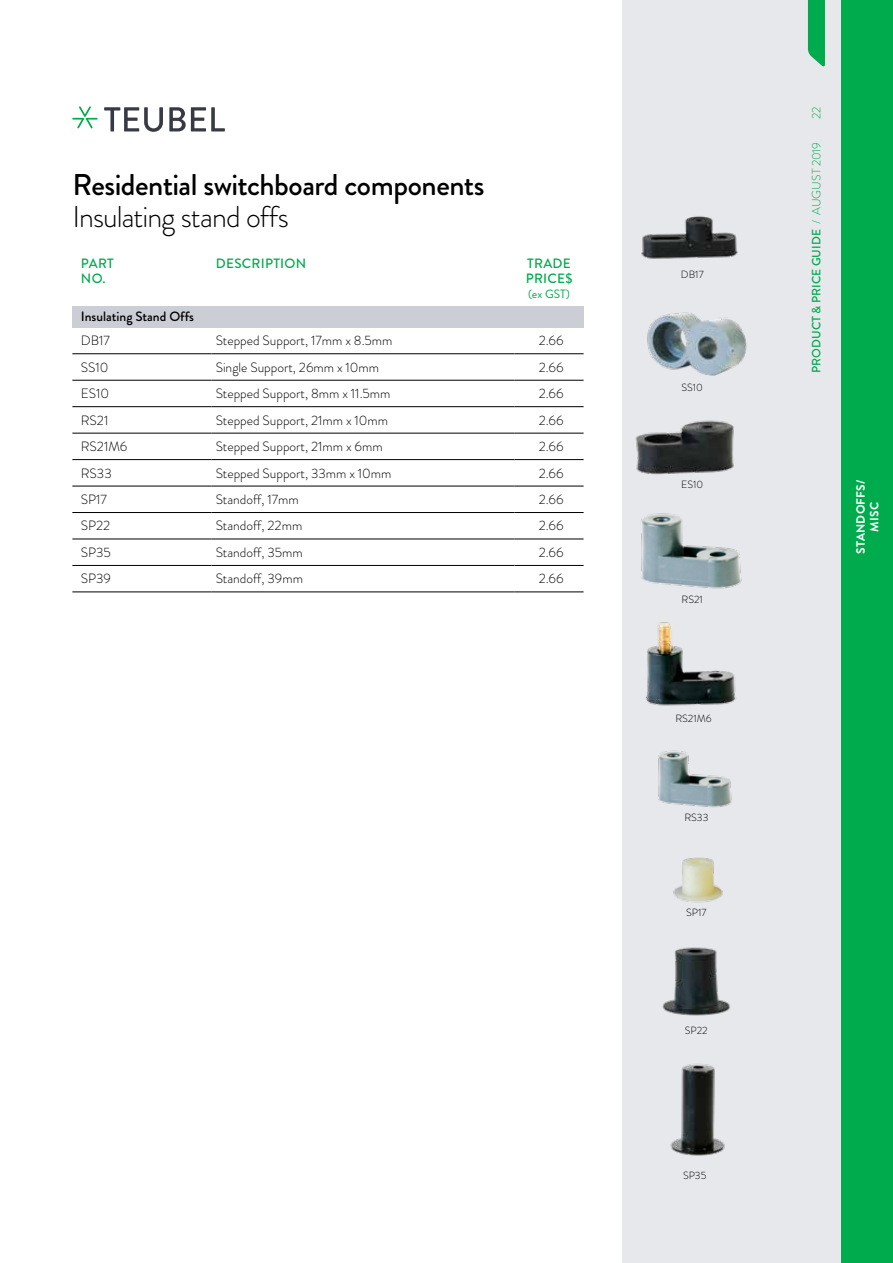
<style>
.page{position:relative;width:893px;height:1263px;background:#fff}
.page>*{position:absolute;margin:0;border:0;box-sizing:border-box;transform-origin:0 0}
.t1{font:500 30px "Brandon Grotesque";letter-spacing:-.015em;color:#000}
.t2{font:300 30px "Brandon Grotesque";letter-spacing:-.03em;color:#000}
.t3{font:300 13.5px "Brandon Grotesque";color:#000}
.t4{font:500 13.5px/15px "Brandon Grotesque";letter-spacing:.02em;color:#00ab4e}
.t5{font:500 13.5px "Brandon Grotesque";color:#000}
.t6{font:500 12px "Brandon Grotesque";color:#00ab4e}
.t7{font:700 12px/13.5px "Brandon Grotesque";letter-spacing:.02em;color:#fff;text-align:center}
.t8{font:12px "Brandon Grotesque";color:#00ab4e}
.t9{font:300 12px "Brandon Grotesque";color:#00ab4e}
.t10{font:300 10.5px "Brandon Grotesque";color:#000}
.s1{font-weight:300}
</style>
<div class="page">
<div style="left:623px;top:0;width:270px;height:1263px;background:#e7e8ec"></div>
<svg style="left:808px;top:0;width:17px;height:67px"></svg>
<div style="left:842px;top:0;width:51px;height:1263px;background:#00ab4e"></div>
<div style="left:72px;top:306px;width:512px;height:21px;background:#ccced5"></div>
<hr style="left:72px;top:353px;width:139px;height:1px;background:#000">
<hr style="left:211px;top:353px;width:303px;height:1px;background:#000">
<hr style="left:514px;top:353px;width:70px;height:1px;background:#000">
<hr style="left:72px;top:380px;width:139px;height:1px;background:#000">
<hr style="left:211px;top:380px;width:303px;height:1px;background:#000">
<hr style="left:72px;top:406px;width:139px;height:1px;background:#000">
<hr style="left:211px;top:406px;width:303px;height:1px;background:#000">
<hr style="left:514px;top:406px;width:70px;height:1px;background:#000">
<hr style="left:72px;top:433px;width:139px;height:1px;background:#000">
<hr style="left:211px;top:433px;width:303px;height:1px;background:#000">
<hr style="left:72px;top:459px;width:139px;height:1px;background:#000">
<hr style="left:211px;top:459px;width:303px;height:1px;background:#000">
<hr style="left:514px;top:459px;width:70px;height:1px;background:#000">
<hr style="left:72px;top:486px;width:139px;height:1px;background:#000">
<hr style="left:211px;top:486px;width:303px;height:1px;background:#000">
<hr style="left:72px;top:512px;width:139px;height:1px;background:#000">
<hr style="left:211px;top:512px;width:303px;height:1px;background:#000">
<hr style="left:514px;top:512px;width:70px;height:1px;background:#000">
<hr style="left:72px;top:539px;width:139px;height:1px;background:#000">
<hr style="left:211px;top:539px;width:303px;height:1px;background:#000">
<hr style="left:72px;top:565px;width:139px;height:1px;background:#000">
<hr style="left:211px;top:565px;width:303px;height:1px;background:#000">
<hr style="left:514px;top:565px;width:70px;height:1px;background:#000">
<hr style="left:72px;top:592px;width:139px;height:1px;background:#000">
<hr style="left:211px;top:592px;width:303px;height:1px;background:#000">
<hr style="left:514px;top:592px;width:70px;height:1px;background:#000">
<hr style="left:514px;top:380px;width:70px;height:1px;background:#000">
<hr style="left:514px;top:433px;width:70px;height:1px;background:#000">
<hr style="left:514px;top:486px;width:70px;height:1px;background:#000">
<hr style="left:514px;top:539px;width:70px;height:1px;background:#000">
<img style="left:641px;top:216px;width:97px;height:43px">
<img style="left:647px;top:312px;width:100px;height:64px">
<img style="left:635px;top:420px;width:99px;height:55px">
<img style="left:662px;top:947px;width:68px;height:69px">
<img style="left:641px;top:513px;width:101px;height:76px">
<img style="left:658px;top:750px;width:74px;height:58px">
<img style="left:646px;top:622px;width:91px;height:84px">
<img style="left:670px;top:1063px;width:55px;height:93px">
<img style="left:673px;top:857px;width:50px;height:46px">
<svg style="left:104px;top:107px;width:59px;height:25px"></svg>
<svg style="left:169px;top:107px;width:56px;height:24px"></svg>
<svg style="left:72px;top:106px;width:26px;height:22px"></svg>
<h1 class="t1" style="left:72px;top:164px;width:414px">Residential switchboard components</h1>
<h1 class="t2" style="left:72px;top:196px;width:218px">Insulating stand offs</h1>
<p class="t4" style="left:81px;top:256px;width:34px">PART<br>NO.</p>
<p class="t4" style="left:216px;top:256px;width:92px">DESCRIPTION</p>
<p class="t4" style="left:526px;top:256px;width:48px">TRADE<br>PRICE$</p>
<p class="t8" style="left:528px;top:285px;width:44px">(ex GST)</p>
<p class="t5" style="left:81px;top:307px;width:115px">Insulating Stand Offs</p>
<p class="t3" style="left:81px;top:331px;width:31px">DB17</p>
<p class="t3" style="left:216px;top:331px;width:178px">Stepped Support, 17mm x 8.5mm</p>
<p class="t3" style="left:539px;top:331px;width:26px">2.66</p>
<p class="t3" style="left:81px;top:358px;width:29px">SS10</p>
<p class="t3" style="left:216px;top:358px;width:165px">Single Support, 26mm x 10mm</p>
<p class="t3" style="left:539px;top:358px;width:26px">2.66</p>
<p class="t3" style="left:81px;top:384px;width:30px">ES10</p>
<p class="t3" style="left:216px;top:384px;width:176px">Stepped Support, 8mm x 11.5mm</p>
<p class="t3" style="left:539px;top:384px;width:26px">2.66</p>
<p class="t3" style="left:81px;top:411px;width:29px">RS21</p>
<p class="t3" style="left:216px;top:411px;width:174px">Stepped Support, 21mm x 10mm</p>
<p class="t3" style="left:539px;top:411px;width:26px">2.66</p>
<p class="t3" style="left:81px;top:437px;width:48px">RS21M6</p>
<p class="t3" style="left:216px;top:437px;width:168px">Stepped Support, 21mm x 6mm</p>
<p class="t3" style="left:539px;top:437px;width:26px">2.66</p>
<p class="t3" style="left:81px;top:464px;width:32px">RS33</p>
<p class="t3" style="left:216px;top:464px;width:177px">Stepped Support, 33mm x 10mm</p>
<p class="t3" style="left:539px;top:464px;width:26px">2.66</p>
<p class="t3" style="left:81px;top:490px;width:28px">SP17</p>
<p class="t3" style="left:216px;top:490px;width:85px">Standoff, 17mm</p>
<p class="t3" style="left:539px;top:490px;width:26px">2.66</p>
<p class="t3" style="left:81px;top:517px;width:31px">SP22</p>
<p class="t3" style="left:216px;top:517px;width:88px">Standoff, 22mm</p>
<p class="t3" style="left:539px;top:517px;width:26px">2.66</p>
<p class="t3" style="left:81px;top:543px;width:32px">SP35</p>
<p class="t3" style="left:216px;top:543px;width:89px">Standoff, 35mm</p>
<p class="t3" style="left:539px;top:543px;width:26px">2.66</p>
<p class="t3" style="left:81px;top:569px;width:32px">SP39</p>
<p class="t3" style="left:216px;top:569px;width:89px">Standoff, 39mm</p>
<p class="t3" style="left:539px;top:569px;width:26px">2.66</p>
<p class="t10" style="left:681px;top:267px;width:24px">DB17</p>
<p class="t10" style="left:681px;top:380px;width:23px">SS10</p>
<p class="t10" style="left:681px;top:477px;width:24px">ES10</p>
<p class="t10" style="left:682px;top:593px;width:23px">RS21</p>
<p class="t10" style="left:675px;top:711px;width:38px">RS21M6</p>
<p class="t10" style="left:684px;top:810px;width:25px">RS33</p>
<p class="t10" style="left:686px;top:905px;width:22px">SP17</p>
<p class="t10" style="left:685px;top:1023px;width:24px">SP22</p>
<p class="t10" style="left:683px;top:1168px;width:25px">SP35</p>
<p class="t9" style="left:808px;top:119px;width:14px;rotate:-90deg">22</p>
<p class="t6" style="left:808px;top:373px;width:232px;rotate:-90deg">PRODUCT &amp; PRICE GUIDE <span class="s1">/ AUGUST 2019</span></p>
<p class="t7" style="left:854px;top:554px;width:76px;rotate:-90deg">STANDOFFS/<br>MISC</p>
</div>
